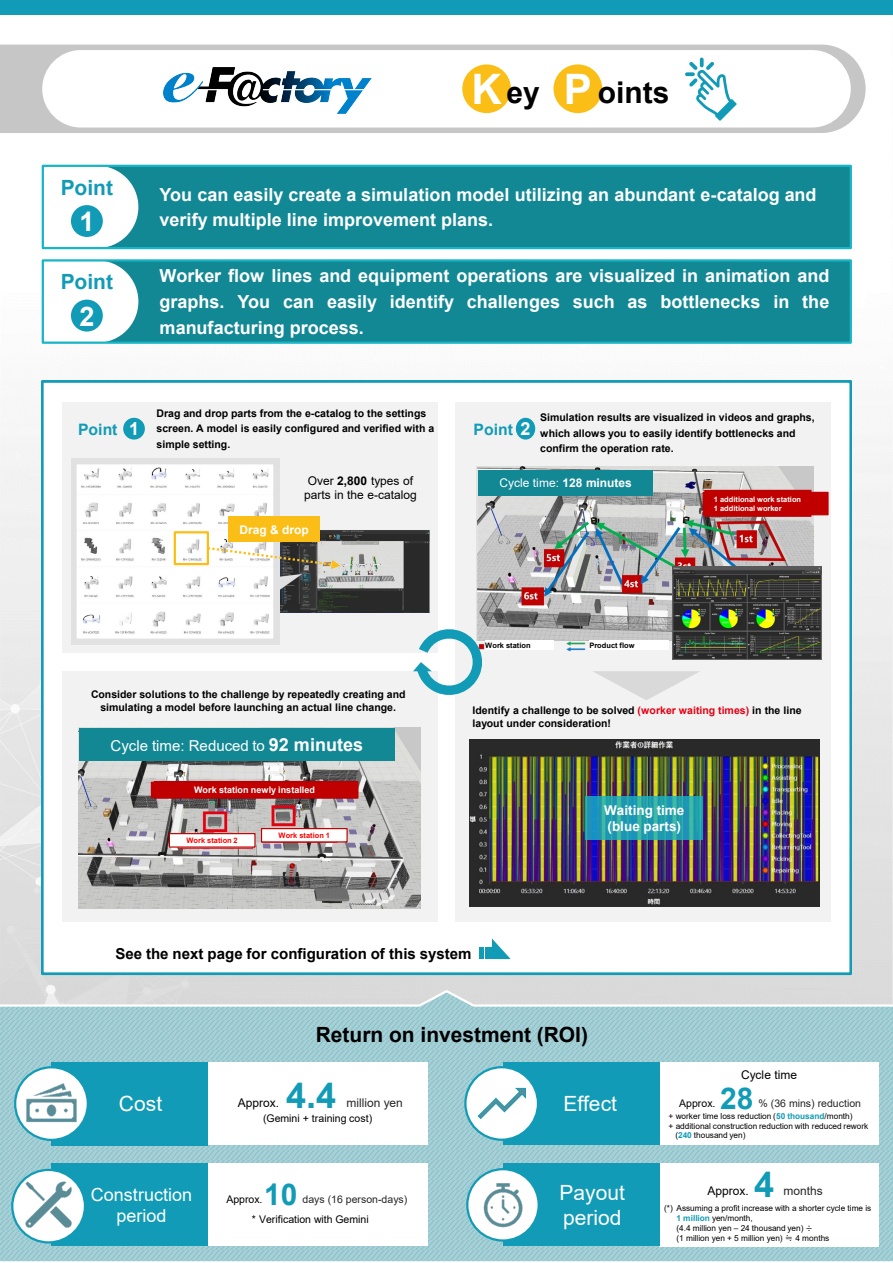
<style>
.page{position:relative;width:893px;height:1263px;background:#fff}
.page>*{position:absolute;margin:0;border:0;box-sizing:border-box;transform-origin:0 0}
.t1{font:700 36px "Arial";color:#129bb6}
.t2{font:700 30px "Arial";color:#000}
.t3{font:700 30px "Arial";color:#129bb6}
.t4{font:700 27px "Arial";color:#fff}
.t5{font:700 21px "Arial";color:#000}
.t6{font:21px/25.2px "Arial";color:#fff}
.t7{font:700 21px "Arial";color:#129bb6}
.t8{font:700 18px/26px "Arial";color:#fff}
.t9{font:18px/21.6px "Arial";color:#fff;text-align:center}
.t10{font:700 15.75px "Arial";color:#129bb6}
.t11{font:700 15px "Arial";color:#000}
.t12{font:15px "Arial";color:#fff}
.t13{font:700 13.5px/16.2px "Arial";color:#fff}
.t14{font:12px/14.4px "Arial";color:#000}
.t15{font:12px "Arial";color:#fff}
.t16{font:12px "Arial";color:#262626}
.t17{font:700 12px "Arial";color:#fff}
.t18{font:700 10.5px/15.1px "Arial";color:#000}
.t19{font:10.5px "Arial";color:#000}
.t20{font:10.5px "Arial";color:#262626}
.t21{font:700 9px "Arial";color:#fff}
.t22{font:8.25px/9.9px "Arial";color:#000}
.t23{font:700 7.5px/9px "Arial";color:#fff}
.t24{font:700 7.5px "Arial";letter-spacing:.005em;color:#f00}
.t25{font:700 7.5px "Arial";letter-spacing:.005em;color:#000}
.s1{font-size:42px;color:#fff}
.s2{font-size:18px;color:#fff}
.s3{font-weight:700}
.s4{font-weight:700;font-size:18px}
.s5{color:#e60012}
.s6{font-weight:700;color:#129bb6}
.s7{font-family:"Meiryo UI"}
.s8{font-family:"MS Gothic"}
</style>
<div class="page">
<img style="left:0;top:14px;width:893px;height:974px">
<div style="left:0;top:0;width:893px;height:14px;background:#129bb6"></div>
<div style="left:43px;top:166px;width:807px;height:82px;background:#128895"></div>
<svg style="left:45px;top:168px;width:93px;height:78px;background:#eaf4f5"></svg>
<div style="left:71px;top:205px;width:32px;height:32px;background:#129bb6;border-radius:50%"></div>
<div style="left:42px;top:165px;width:809px;height:84px;border:2px solid #18b5c6"></div>
<div style="left:43px;top:260px;width:807px;height:83px;background:#128895"></div>
<svg style="left:45px;top:262px;width:93px;height:79px;background:#e9f4f5"></svg>
<div style="left:42px;top:259px;width:809px;height:85px;border:2px solid #18b5c6"></div>
<div style="left:71px;top:300px;width:32px;height:32px;background:#129bb6;border-radius:50%"></div>
<svg style="left:0;top:988px;width:893px;height:274px;background:#a8cfd5"></svg>
<div style="left:208px;top:1062px;width:219px;height:83px;background:#fff"></div>
<div style="left:51px;top:1062px;width:157px;height:83px;background:#129bb6"></div>
<svg style="left:15px;top:1067px;width:73px;height:73px"></svg>
<div style="left:14px;top:1066px;width:75px;height:75px;border:2px solid #129bb6;border-radius:50%"></div>
<img style="left:24px;top:1076px;width:55px;height:55px">
<div style="left:659px;top:1062px;width:220px;height:83px;background:#fff"></div>
<div style="left:502px;top:1062px;width:157px;height:83px;background:#129bb6"></div>
<div style="left:465px;top:1067px;width:73px;height:73px;background:#fff;border-radius:50%"></div>
<div style="left:464px;top:1066px;width:75px;height:75px;border:2px solid #129bb6;border-radius:50%"></div>
<svg style="left:477px;top:1088px;width:49px;height:31px"></svg>
<div style="left:208px;top:1163px;width:219px;height:83px;background:#fff"></div>
<div style="left:51px;top:1163px;width:157px;height:83px;background:#129bb6"></div>
<svg style="left:12px;top:1170px;width:73px;height:72px"></svg>
<div style="left:11px;top:1169px;width:75px;height:75px;border:2px solid #129bb6;border-radius:50%"></div>
<img style="left:21px;top:1177px;width:55px;height:55px">
<div style="left:659px;top:1164px;width:220px;height:83px;background:#fff"></div>
<div style="left:502px;top:1163px;width:157px;height:83px;background:#129bb6"></div>
<svg style="left:467px;top:1169px;width:71px;height:72px"></svg>
<div style="left:466px;top:1168px;width:74px;height:74px;border:2px solid #129bb6;border-radius:50%"></div>
<img style="left:476px;top:1178px;width:53px;height:54px">
<div style="left:0;top:45px;width:865px;height:88px;background:#c6c6c6"></div>
<div style="left:42px;top:50px;width:808px;height:78px;background:#fff;border-radius:39px"></div>
<img style="left:164px;top:68px;width:208px;height:45px">
<svg style="left:685px;top:58px;width:51px;height:63px"></svg>
<div style="left:462px;top:64px;width:49px;height:49px;background:#fabe16;border-radius:50%"></div>
<div style="left:553px;top:64px;width:49px;height:49px;background:#fabe16;border-radius:50%"></div>
<div style="left:41px;top:380px;width:810px;height:595px;background:#fff"></div>
<div style="left:62px;top:402px;width:376px;height:250px;background:#f2f2f2"></div>
<div style="left:454px;top:403px;width:376px;height:519px;background:#f2f2f2"></div>
<div style="left:63px;top:671px;width:375px;height:250px;background:#f2f2f2"></div>
<img style="left:279px;top:530px;width:150px;height:82px">
<img style="left:71px;top:458px;width:208px;height:186px">
<div style="left:123px;top:418px;width:22px;height:22px;background:#129bb6;border-radius:50%"></div>
<div style="left:174px;top:531px;width:35px;height:34px;border:2px solid #fabe16"></div>
<svg style="left:205px;top:546px;width:135px;height:23px"></svg>
<div style="left:228px;top:516px;width:92px;height:26px;background:#fabe16"></div>
<img style="left:476px;top:466px;width:337px;height:186px">
<div style="left:516px;top:418px;width:19px;height:22px;background:#129bb6;border-radius:50%"></div>
<svg style="left:593px;top:671px;width:107px;height:29px"></svg>
<img style="left:79px;top:728px;width:341px;height:180px">
<div style="left:478px;top:470px;width:175px;height:25px;background:#128895"></div>
<div style="left:79px;top:728px;width:315px;height:32px;background:#128895"></div>
<img style="left:469px;top:739px;width:350px;height:167px">
<div style="left:585px;top:796px;width:118px;height:44px;background:#18b5c6;opacity:.8"></div>
<img style="left:672px;top:567px;width:149px;height:93px">
<svg style="left:413px;top:625px;width:73px;height:74px"></svg>
<div style="left:702px;top:492px;width:126px;height:23px;background:#c00000"></div>
<div style="left:151px;top:782px;width:207px;height:16px;background:#c00000"></div>
<div style="left:169px;top:833px;width:86px;height:15px;background:#fff;border:1px solid #c00000"></div>
<div style="left:261px;top:828px;width:86px;height:14px;background:#fff;border:1px solid #c00000"></div>
<div style="left:485px;top:641px;width:69px;height:9px;background:#fff"></div>
<div style="left:589px;top:640px;width:80px;height:9px;background:#fff"></div>
<div style="left:479px;top:947px;width:5px;height:12px;background:#129bb6"></div>
<div style="left:486px;top:947px;width:6px;height:12px;background:#129bb6"></div>
<svg style="left:492px;top:938px;width:18px;height:21px"></svg>
<h3 class="t7" style="left:61px;top:173px;width:54px">Point</h3>
<h3 class="t4" style="left:79px;top:203px;width:17px">1</h3>
<h2 class="t2" style="left:471px;top:72px;width:199px"><span class="s1">K</span> ey <span class="s1">P</span> oints</h2>
<h3 class="t8" style="left:160px;top:181px;width:658px">You can easily create a simulation model utilizing an abundant e-catalog and verify multiple line improvement plans.</h3>
<h3 class="t7" style="left:61px;top:267px;width:54px">Point</h3>
<h3 class="t8" style="left:160px;top:263px;width:671px;text-align:justify">Worker flow lines and equipment operations are visualized in animation and graphs. You can easily identify challenges such as bottlenecks in the manufacturing process.</h3>
<h3 class="t4" style="left:79px;top:297px;width:17px">2</h3>
<h3 class="t10" style="left:78px;top:418px;width:62px">Point <span class="s2">1</span></h3>
<p class="t18" style="left:156px;top:406px;width:279px">Drag and drop parts from the e-catalog to the settings screen. A model is easily configured and verified with a simple setting.</p>
<p class="t14" style="left:304px;top:473px;width:114px">Over <span class="s3">2,800</span> types of parts in the e-catalog</p>
<p class="t17" style="left:239px;top:521px;width:71px">Drag &amp; drop</p>
<h3 class="t10" style="left:473px;top:418px;width:59px">Point <span class="s2">2</span></h3>
<p class="t18" style="left:540px;top:410px;width:276px">Simulation results are visualized in videos and graphs, which allows you to easily identify bottlenecks and confirm the operation rate.</p>
<p class="t15" style="left:499px;top:475px;width:134px">Cycle time: <span class="s3">128 minutes</span></p>
<p class="t23" style="left:714px;top:495px;width:89px">1 additional work station<br>1 additional worker</p>
<p class="t18" style="left:91px;top:688px;width:316px;line-height:12.6px;text-align:center">Consider solutions to the challenge by repeatedly creating and simulating a model before launching an actual line change.</p>
<h3 class="t12" style="left:110px;top:735px;width:254px">Cycle time: Reduced to <span class="s4">92 minutes</span></h3>
<p class="t21" style="left:194px;top:784px;width:122px">Work station newly installed</p>
<p class="t24" style="left:186px;top:835px;width:53px">Work station 2</p>
<p class="t24" style="left:278px;top:830px;width:53px">Work station 1</p>
<p class="t25" style="left:485px;top:640px;width:47px">Work station</p>
<p class="t25" style="left:589px;top:640px;width:47px">Product flow</p>
<p class="t18" style="left:472px;top:704px;width:330px;line-height:12.6px">Identify a challenge to be solved <span class="s5">(worker waiting times)</span> in the line layout under consideration!</p>
<p class="t13" style="left:604px;top:802px;width:82px">Waiting time (blue parts)</p>
<h3 class="t11" style="left:115px;top:943px;width:357px">See the next page for configuration of this system</h3>
<h3 class="t5" style="left:316px;top:1020px;width:274px">Return on investment (ROI)</h3>
<h1 class="t1" style="left:286px;top:1070px;width:51px">4.4</h1>
<p class="t19" style="left:263px;top:1111px;width:111px">(Gemini + training cost)</p>
<h3 class="t6" style="left:119px;top:1091px;width:45px">Cost</h3>
<p class="t14" style="left:238px;top:1095px;width:43px">Approx.</p>
<p class="t16" style="left:346px;top:1094px;width:58px">million yen</p>
<h3 class="t6" style="left:563px;top:1091px;width:55px">Effect</h3>
<p class="t14" style="left:741px;top:1068px;width:58px">Cycle time</p>
<h2 class="t3" style="left:720px;top:1078px;width:35px">28</h2>
<p class="t19" style="left:679px;top:1096px;width:38px">Approx.</p>
<p class="t20" style="left:758px;top:1096px;width:104px">% (36 mins) reduction</p>
<p class="t22" style="left:668px;top:1111px;width:185px">+ worker time loss reduction (<span class="s6">50 thousand</span>/month)</p>
<p class="t22" style="left:668px;top:1121px;width:201px">+ additional construction reduction with reduced rework</p>
<p class="t22" style="left:675px;top:1131px;width:72px">(<span class="s6">240</span> thousand yen)</p>
<h3 class="t9" style="left:91px;top:1183px;width:102px">Construction period</h3>
<h1 class="t1" style="left:754px;top:1159px;width:22px">4</h1>
<h2 class="t3" style="left:264px;top:1173px;width:35px">10</h2>
<p class="t19" style="left:252px;top:1212px;width:118px">* Verification with Gemini</p>
<p class="t19" style="left:226px;top:1192px;width:38px">Approx.</p>
<p class="t20" style="left:302px;top:1192px;width:106px">days (16 person-days)</p>
<h3 class="t6" style="left:559px;top:1180px;width:67px">Payout period</h3>
<p class="t14" style="left:707px;top:1183px;width:43px">Approx.</p>
<p class="t16" style="left:783px;top:1182px;width:41px">months</p>
<p class="t22" style="left:676px;top:1204px;width:196px;text-indent:-12px">(*) Assuming a profit increase with a shorter cycle time is <span class="s6">1 million</span> yen/month,<br>(4.4 million yen – 24 thousand yen) <span class="s7">÷<br></span>(1 million yen + 5 million yen) <span class="s8">≒</span> 4 months</p>
</div>
